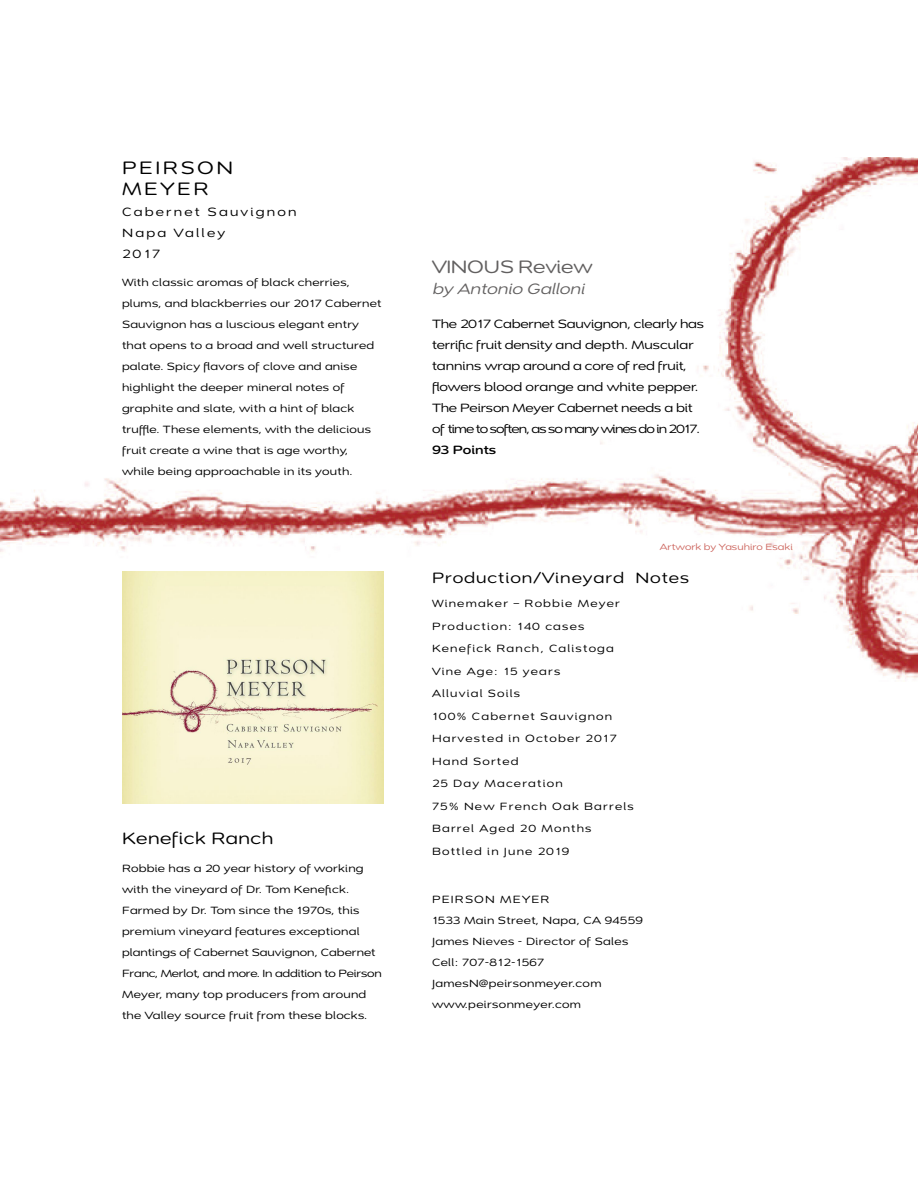
<style>
.page{position:relative;width:918px;height:1188px;background:#fff}
.page>*{position:absolute;margin:0;border:0;box-sizing:border-box;transform-origin:0 0}
.t1{font:18px "Montag";letter-spacing:-.02em;color:#626060}
.t2{font:18px/21.6px "Montag";letter-spacing:.14em;color:#000}
.t3{font:16.5px "Montag";letter-spacing:.03em;color:#000}
.t4{font:15px "Montag";letter-spacing:.06em;color:#000}
.t5{font:italic 15px "Montag";color:#626060}
.t6{font:12px/21px "Montag";letter-spacing:-.02em;color:#000}
.t7{font:12px/21px "Montag";letter-spacing:.18em;color:#000}
.t8{font:700 12px "Montag";color:#000}
.t9{font:10.5px/21px "Montag";letter-spacing:.02em;color:#000}
.t10{font:10.5px/22.5px "Montag";letter-spacing:.11em;color:#000}
.t11{font:9px "Montag";color:#ce6a63}
</style>
<div class="page">
<img style="left:0;top:157px;width:918px;height:524px">
<img style="left:122px;top:571px;width:261px;height:233px">
<h1 class="t2" style="left:122px;top:157px;width:113px">PEIRSON<br>MEYER</h1>
<p class="t7" style="left:122px;top:202px;width:176px">Cabernet Sauvignon<br>Napa Valley<br>2017</p>
<p class="t9" style="left:122px;top:272px;width:261px">With classic aromas of black cherries, plums, and blackberries our 2017 Cabernet Sauvignon has a luscious elegant entry that opens to a broad and well structured palate. Spicy flavors of clove and anise highlight the deeper mineral notes of graphite and slate, with a hint of black truffle. These elements, with the delicious fruit create a wine that is age worthy, while being approachable in its youth.</p>
<h2 class="t3" style="left:122px;top:828px;width:153px">Kenefick Ranch</h2>
<p class="t9" style="left:122px;top:858px;width:261px">Robbie has a 20 year history of working with the vineyard of Dr. Tom Kenefick.<br>Farmed by Dr. Tom since the 1970s, this premium vineyard features exceptional plantings of Cabernet Sauvignon, Cabernet Franc, Merlot, and more. In addition to Peirson Meyer, many top producers from around the Valley source fruit from these blocks.</p>
<h1 class="t1" style="left:432px;top:256px;width:162px">VINOUS Review</h1>
<h3 class="t5" style="left:432px;top:280px;width:154px">by Antonio Galloni</h3>
<p class="t6" style="left:432px;top:314px;width:274px">The 2017 Cabernet Sauvignon, clearly has terrific fruit density and depth. Muscular tannins wrap around a core of red fruit, flowers blood orange and white pepper.<br>The Peirson Meyer Cabernet needs a bit of time to soften, as so many wines do in 2017.</p>
<p class="t8" style="left:432px;top:443px;width:66px">93 Points</p>
<p class="t11" style="left:660px;top:542px;width:135px">Artwork by Yasuhiro Esaki</p>
<h3 class="t4" style="left:432px;top:568px;width:259px">Production/Vineyard Notes</h3>
<p class="t10" style="left:432px;top:593px;width:203px">Winemaker – Robbie Meyer<br>Production: 140 cases<br>Kenefick Ranch, Calistoga<br>Vine Age: 15 years<br>Alluvial Soils<br>100% Cabernet Sauvignon<br>Harvested in October 2017<br>Hand Sorted<br>25 Day Maceration<br>75% New French Oak Barrels<br>Barrel Aged 20 Months<br>Bottled in June 2019</p>
<p class="t9" style="left:432px;top:890px;width:212px">PEIRSON MEYER<br>1533 Main Street, Napa, CA 94559<br>James Nieves - Director of Sales<br>Cell: 707-812-1567<br>JamesN@peirsonmeyer.com www.peirsonmeyer.com</p>
</div>
